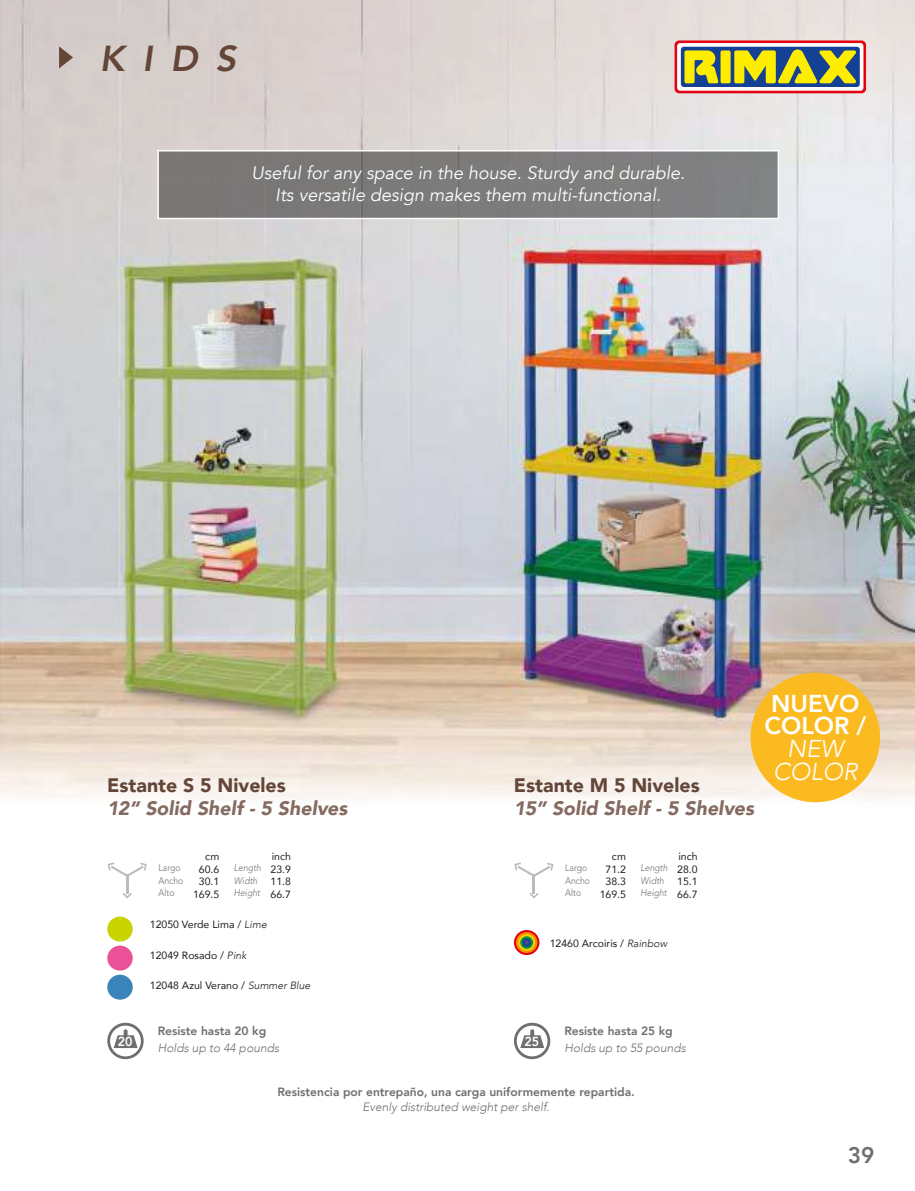
<style>
.page{position:relative;width:915px;height:1191px;background:#fff}
.page>*{position:absolute;margin:0;border:0;box-sizing:border-box;transform-origin:0 0}
.t1{font:italic 800 36px "Avenir";color:#634637}
.t2{font:800 24.3px/22.6px "Avenir";color:#fff}
.t3{font:italic 300 24.3px/22.6px "Avenir";color:#fff;text-align:center}
.t4{font:800 22.5px "Avenir";color:#6f6f6f}
.t5{font:italic 900 19.5px "Avenir";letter-spacing:.005em;color:#856a60}
.t6{font:900 19.5px "Avenir";color:#634637}
.t7{font:italic 18px/21.6px "Avenir";color:#fff;text-align:center}
.t8{font:800 13.05px "Avenir";color:#fff;scale:.95 1}
.t9{font:800 12px "Avenir";color:#6f6f6f}
.t10{font:italic 300 12px "Avenir";color:#6f6f6f}
.t11{font:10.5px/12.5px "Avenir";color:#1c1c1b;text-align:right}
.t12{font:italic 300 9.6px/12.3px "Avenir";color:#6f6f6e;scale:.9 1}
.t13{font:300 9.6px/12.3px "Avenir";color:#6f6f6e;scale:.9 1}
.s1{font-weight:300;font-style:italic}
</style>
<div class="page">
<img style="left:0;top:0;width:914px;height:1060px">
<svg style="left:108px;top:862px;width:39px;height:36px"></svg>
<hr style="left:532px;top:874px;width:3px;height:19px;background:#bcbcbb">
<svg style="left:529px;top:892px;width:9px;height:6px"></svg>
<svg style="left:514px;top:862px;width:39px;height:15px"></svg>
<div style="left:107px;top:916px;width:26px;height:25px;background:#c8d300;border-radius:50%"></div>
<div style="left:107px;top:945px;width:26px;height:25px;background:#ea5197;border-radius:50%"></div>
<div style="left:107px;top:974px;width:26px;height:25px;background:#3a84b9;border-radius:50%"></div>
<svg style="left:513px;top:930px;width:26px;height:25px"></svg>
<svg style="left:516px;top:932px;width:21px;height:21px"></svg>
<svg style="left:518px;top:934px;width:17px;height:17px"></svg>
<svg style="left:520px;top:936px;width:13px;height:12px"></svg>
<svg style="left:522px;top:938px;width:8px;height:8px"></svg>
<svg style="left:524px;top:940px;width:4px;height:4px"></svg>
<svg style="left:513px;top:1022px;width:37px;height:37px"></svg>
<svg style="left:107px;top:1022px;width:37px;height:37px"></svg>
<div style="left:750px;top:673px;width:129px;height:129px;background:#fbbb20;border-radius:50%"></div>
<svg style="left:157px;top:150px;width:621px;height:69px;background:#828180"></svg>
<div style="left:674px;top:40px;width:191px;height:53px;background:#e30413;border-radius:5px"></div>
<svg style="left:677px;top:43px;width:186px;height:48px;background:#f3ecf0"></svg>
<div style="left:680px;top:47px;width:179px;height:40px;background:#154194;border-radius:3px"></div>
<svg style="left:684px;top:49px;width:171px;height:34px"></svg>
<svg style="left:59px;top:46px;width:14px;height:22px"></svg>
<h1 class="t1" style="left:100px;top:37px;width:138px">K I D S</h1>
<h3 class="t7" style="left:251px;top:162px;width:435px">Useful for any space in the house. Sturdy and durable.<br>Its versatile design makes them multi-functional.</h3>
<h3 class="t6" style="left:107px;top:768px;width:180px">Estante S 5 Niveles</h3>
<h3 class="t5" style="left:107px;top:792px;width:242px">12” Solid Shelf - 5 Shelves</h3>
<h3 class="t6" style="left:514px;top:768px;width:187px">Estante M 5 Niveles</h3>
<h3 class="t5" style="left:514px;top:792px;width:241px">15” Solid Shelf - 5 Shelves</h3>
<p class="t11" style="left:599px;top:850px;width:28px">cm<br>71.2<br>38.3<br>169.5</p>
<p class="t11" style="left:677px;top:850px;width:22px;text-align:justify">inch 28.0<br>15.1<br>66.7</p>
<p class="t11" style="left:193px;top:850px;width:28px">cm<br>60.6<br>30.1<br>169.5</p>
<p class="t11" style="left:270px;top:850px;width:22px;text-align:justify">inch 23.9<br>11.8<br>66.7</p>
<p class="t13" style="left:158px;top:862px;width:29px">Largo<br>Ancho<br>Alto</p>
<p class="t12" style="left:234px;top:862px;width:31px">Length<br>Width<br>Height</p>
<p class="t13" style="left:565px;top:862px;width:29px">Largo<br>Ancho<br>Alto</p>
<p class="t12" style="left:640px;top:862px;width:31px">Length<br>Width<br>Height</p>
<p class="t11" style="left:150px;top:918px;width:118px">12050 Verde Lima / <span class="s1">Lime</span></p>
<p class="t11" style="left:150px;top:948px;width:98px">12049 Rosado / <span class="s1">Pink</span></p>
<p class="t11" style="left:150px;top:978px;width:162px">12048 Azul Verano / <span class="s1">Summer Blue</span></p>
<p class="t11" style="left:549px;top:936px;width:119px">12460 Arcoiris / <span class="s1">Rainbow</span></p>
<h2 class="t2" style="left:764px;top:692px;width:103px">NUEVO<br>COLOR /</h2>
<h2 class="t3" style="left:772px;top:737px;width:86px">NEW<br>COLOR</h2>
<p class="t8" style="left:118px;top:1031px;width:17px">20</p>
<p class="t9" style="left:158px;top:1022px;width:110px">Resiste hasta 20 kg</p>
<p class="t10" style="left:158px;top:1040px;width:123px">Holds up to 44 pounds</p>
<p class="t8" style="left:524px;top:1031px;width:17px">25</p>
<p class="t9" style="left:564px;top:1022px;width:110px">Resiste hasta 25 kg</p>
<p class="t10" style="left:564px;top:1040px;width:123px">Holds up to 55 pounds</p>
<p class="t9" style="left:277px;top:1082px;width:359px">Resistencia por entrepaño, una carga uniformemente repartida.</p>
<p class="t10" style="left:362px;top:1099px;width:189px">Evenly distributed weight per shelf.</p>
<h3 class="t4" style="left:847px;top:1137px;width:28px">39</h3>
</div>
